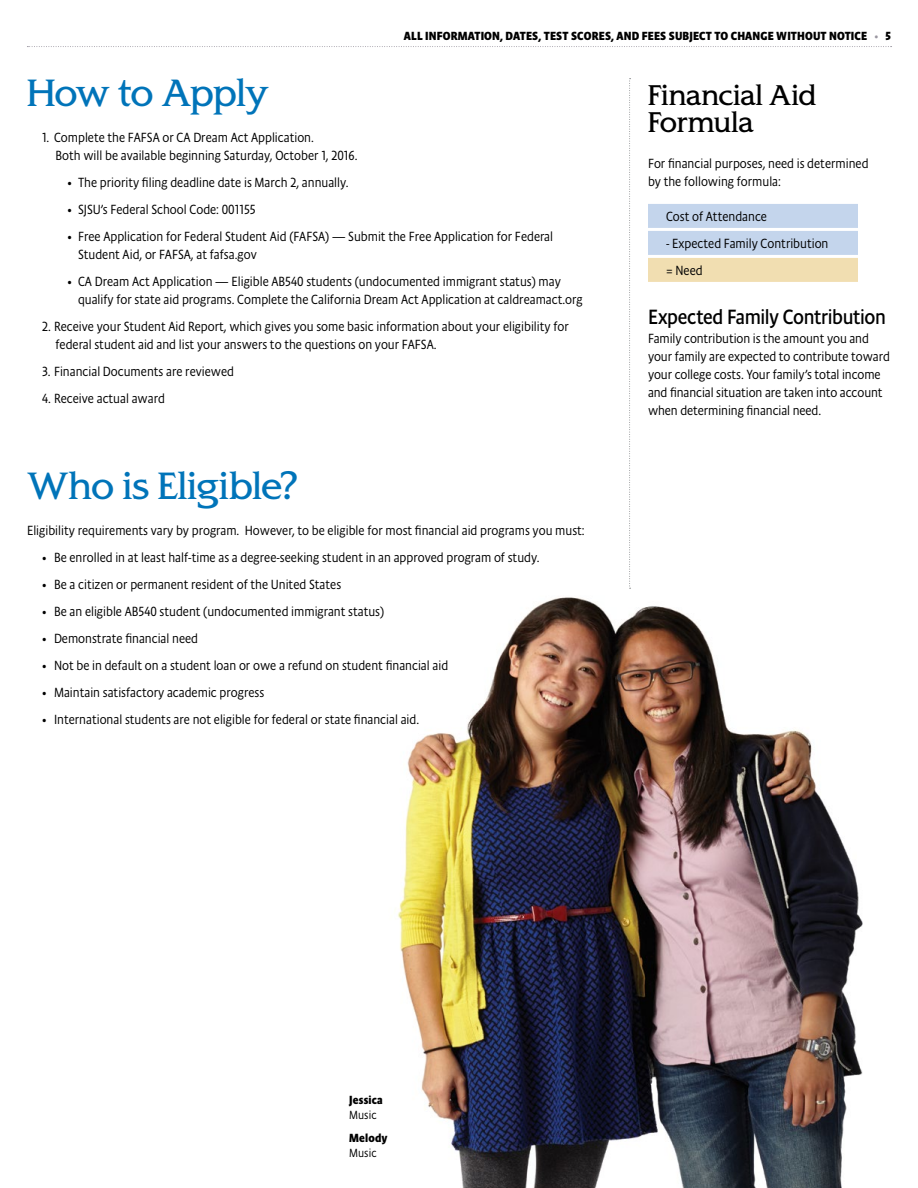
<style>
.page{position:relative;width:918px;height:1188px;background:#fff}
.page>*{position:absolute;margin:0;border:0;box-sizing:border-box;transform-origin:0 0}
.Red_Head{font:36px "SJSU Spartan";letter-spacing:-.025em;color:#0074b9}
.Red_Head-2{font:27px "SJSU Spartan";letter-spacing:-.02em;color:#000}
._01Bb__Subhead{font:21px "Absara Sans Head OT";letter-spacing:-.02em;color:#000}
._01C__Text_Indent{font:300 13.5px/18px "Absara Sans Head OT";color:#000}
.bullets{font:300 13.5px/18px "Absara Sans Head OT";color:#000}
.Captions{font:700 12px/15px "Absara Sans Head OT";letter-spacing:.01em;color:#000}
.s1{font-weight:300;color:#9b97a1}
.s2{font-weight:300}
</style>
<div class="page">
<svg style="left:27px;top:46px;width:865px;height:1px"></svg>
<img style="left:397px;top:597px;width:466px;height:591px">
<div style="left:648px;top:204px;width:210px;height:51px;background:#c4d5ec"></div>
<div style="left:648px;top:256px;width:210px;height:27px;background:#f1deb1"></div>
<hr style="left:648px;top:228px;width:210px;height:3px;background:#fff">
<hr style="left:648px;top:282px;width:210px;height:3px;background:#fff">
<hr style="left:648px;top:255px;width:210px;height:3px;background:#fff">
<svg style="left:629px;top:78px;width:2px;height:511px"></svg>
<p class="Captions" style="left:404px;top:29px;width:489px">ALL INFORMATION, DATES, TEST SCORES, AND FEES SUBJECT TO CHANGE WITHOUT NOTICE <span class="s1">•</span> 5</p>
<p class="Red_Head" style="left:27px;top:70px;width:243px">How to Apply</p>
<p class="bullets" style="left:56px;top:129px;width:304px;text-indent:-14px">1. Complete the FAFSA or CA Dream Act Application.<br>Both will be available beginning Saturday, October 1, 2016.</p>
<p class="_01C__Text_Indent" style="left:68px;top:174px;width:283px">• The priority filing deadline date is March 2, annually.</p>
<p class="_01C__Text_Indent" style="left:68px;top:201px;width:190px">• SJSU’s Federal School Code: 001155</p>
<p class="_01C__Text_Indent" style="left:78px;top:228px;width:477px;text-indent:-10px">• Free Application for Federal Student Aid (FAFSA) — Submit the Free Application for Federal<br>Student Aid, or FAFSA, at fafsa.gov</p>
<p class="_01C__Text_Indent" style="left:78px;top:273px;width:506px;text-indent:-10px">• CA Dream Act Application — Eligible AB540 students (undocumented immigrant status) may qualify for state aid programs. Complete the California Dream Act Application at caldreamact.org</p>
<p class="bullets" style="left:56px;top:318px;width:515px;text-indent:-14px">2. Receive your Student Aid Report, which gives you some basic information about your eligibility for federal student aid and list your answers to the questions on your FAFSA.</p>
<p class="bullets" style="left:42px;top:363px;width:194px">3. Financial Documents are reviewed</p>
<p class="bullets" style="left:42px;top:390px;width:125px">4. Receive actual award</p>
<p class="Red_Head" style="left:27px;top:463px;width:272px">Who is Eligible?</p>
<p class="_01C__Text_Indent" style="left:27px;top:522px;width:559px">Eligibility requirements vary by program. However, to be eligible for most financial aid programs you must:</p>
<p class="_01C__Text_Indent" style="left:42px;top:549px;width:499px">• Be enrolled in at least half-time as a degree-seeking student in an approved program of study.</p>
<p class="_01C__Text_Indent" style="left:42px;top:576px;width:301px">• Be a citizen or permanent resident of the United States</p>
<p class="_01C__Text_Indent" style="left:42px;top:603px;width:344px">• Be an eligible AB540 student (undocumented immigrant status)</p>
<p class="_01C__Text_Indent" style="left:42px;top:630px;width:158px">• Demonstrate financial need</p>
<p class="_01C__Text_Indent" style="left:42px;top:657px;width:408px">• Not be in default on a student loan or owe a refund on student financial aid</p>
<p class="_01C__Text_Indent" style="left:42px;top:684px;width:224px">• Maintain satisfactory academic progress</p>
<p class="_01C__Text_Indent" style="left:42px;top:711px;width:379px">• International students are not eligible for federal or state financial aid.</p>
<p class="Red_Head-2" style="left:648px;top:78px;width:170px">Financial Aid</p>
<p class="Red_Head-2" style="left:648px;top:105px;width:107px">Formula</p>
<p class="_01C__Text_Indent" style="left:648px;top:154px;width:222px">For financial purposes, need is determined by the following formula:</p>
<p class="_01C__Text_Indent" style="left:666px;top:207px;width:103px">Cost of Attendance</p>
<p class="_01C__Text_Indent" style="left:666px;top:234px;width:164px">- Expected Family Contribution</p>
<p class="_01C__Text_Indent" style="left:666px;top:261px;width:38px">= Need</p>
<p class="_01Bb__Subhead" style="left:648px;top:304px;width:239px">Expected Family Contribution</p>
<p class="_01C__Text_Indent" style="left:648px;top:330px;width:244px">Family contribution is the amount you and your family are expected to contribute toward your college costs. Your family’s total income and financial situation are taken into account when determining financial need.</p>
<p class="Captions" style="left:349px;top:1092px;width:35px">Jessica<br><span class="s2">Music</span></p>
<p class="Captions" style="left:349px;top:1130px;width:40px">Melody<br><span class="s2">Music</span></p>
</div>
